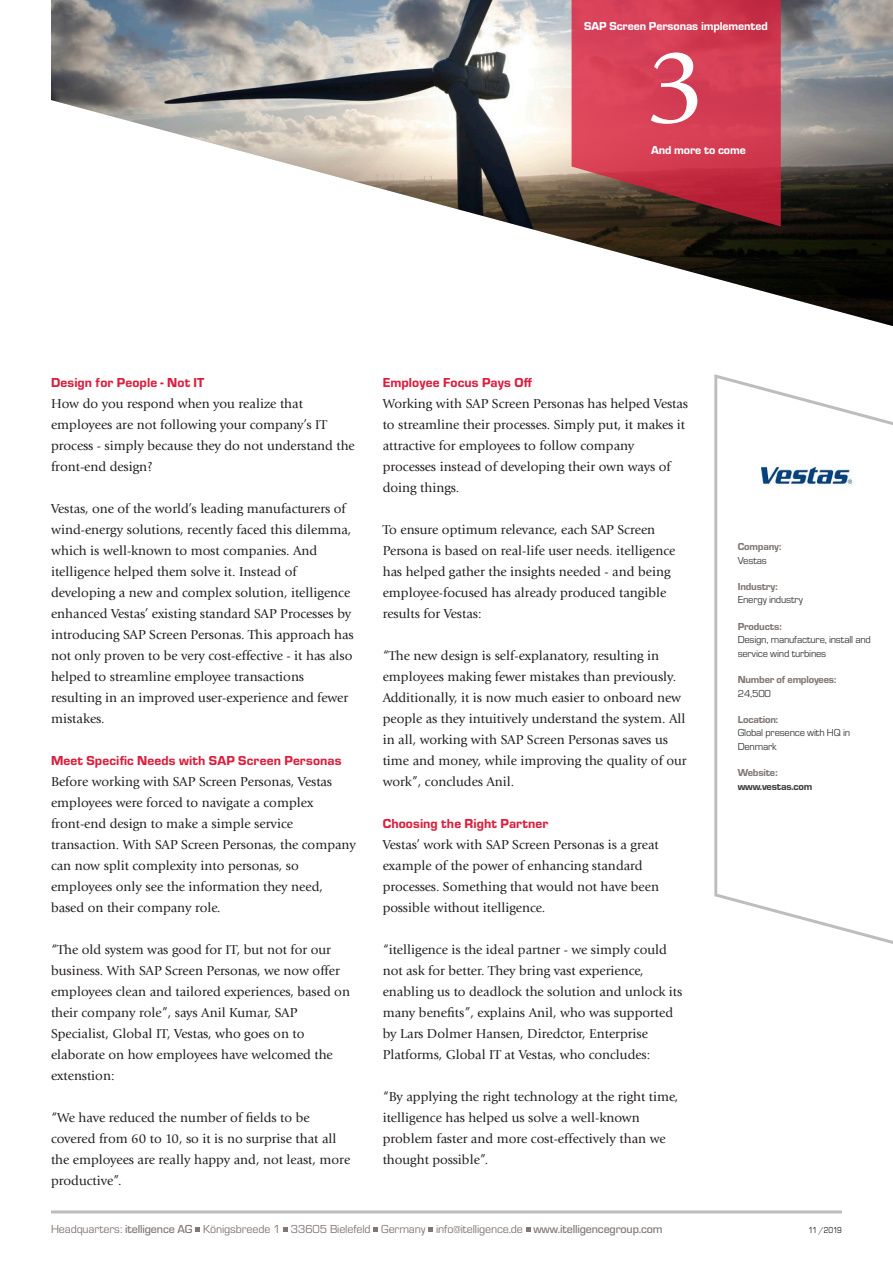
<style>
.page{position:relative;width:893px;height:1263px;background:#fff}
.page>*{position:absolute;margin:0;border:0;box-sizing:border-box;transform-origin:0 0}
.t1{font:108px "Giovanni Std";color:#fff}
.Body_Copy{font:13.5px/21px "Giovanni Std";color:#231f20}
.Eurostyle_Copy_Heade{font:13.5px "Eurostile Hea";letter-spacing:.01em;color:#da1f3d}
.t2{font:12px "Eurostile";letter-spacing:-.01em;color:#817873}
.t3{font:12px "Eurostile Hea";letter-spacing:-.01em;color:#fff}
.t4{font:10.5px/13.5px "Eurostile";letter-spacing:-.02em;color:#3e3e3f}
.t5{font:10.5px/13.5px "Eurostile Hea";letter-spacing:-.02em;color:#817873}
.t6{font:10.5px/13.5px "Eurostile Hea";letter-spacing:-.02em;color:#3e3e3f}
.t7{font:9px "Eurostile";letter-spacing:-.035em;color:#231f20;scale:.85 1}
.s1{font-family:"Eurostile";color:#3e3e3f}
.s2{font-family:"Eurostile Hea";color:#817873}
.s3{color:#817873}
.s4{font-weight:500}
</style>
<div class="page">
<img style="left:51px;top:0;width:842px;height:326px">
<hr style="left:51px;top:1210px;width:791px;height:3px;background:#bcbdc0">
<svg style="left:195px;top:1227px;width:5px;height:5px"></svg>
<svg style="left:283px;top:1227px;width:5px;height:5px"></svg>
<svg style="left:373px;top:1227px;width:5px;height:5px"></svg>
<svg style="left:428px;top:1227px;width:5px;height:5px"></svg>
<svg style="left:526px;top:1227px;width:5px;height:5px"></svg>
<svg style="left:572px;top:0;width:209px;height:226px;background:#be3a4b"></svg>
<svg style="left:714px;top:374px;width:179px;height:570px"></svg>
<img style="left:718px;top:435px;width:175px;height:82px">
<p class="t3" style="left:584px;top:18px;width:185px">SAP Screen Personas implemented</p>
<p class="t1" style="left:646px;top:26px;width:62px">3</p>
<p class="t3" style="left:651px;top:141px;width:96px">And more to come</p>
<p class="Eurostyle_Copy_Heade" style="left:51px;top:373px;width:155px">Design for People - Not IT</p>
<p class="Body_Copy" style="left:51px;top:393px;width:305px">How do you respond when you realize that employees are not following your company’s IT process - simply because they do not understand the front-end design?</p>
<p class="Body_Copy" style="left:51px;top:498px;width:304px">Vestas, one of the world’s leading manufacturers of wind-energy solutions, recently faced this dilemma, which is well-known to most companies. And itelligence helped them solve it. Instead of developing a new and complex solution, itelligence enhanced Vestas’ existing standard SAP Processes by introducing SAP Screen Personas. This approach has not only proven to be very cost-effective - it has also helped to streamline employee transactions resulting in an improved user-experience and fewer mistakes.</p>
<p class="Eurostyle_Copy_Heade" style="left:51px;top:751px;width:292px">Meet Specific Needs with SAP Screen Personas</p>
<p class="Body_Copy" style="left:51px;top:771px;width:306px">Before working with SAP Screen Personas, Vestas employees were forced to navigate a complex front-end design to make a simple service transaction. With SAP Screen Personas, the company can now split complexity into personas, so employees only see the information they need, based on their company role.</p>
<p class="Body_Copy" style="left:51px;top:939px;width:300px">“The old system was good for IT, but not for our business. With SAP Screen Personas, we now offer employees clean and tailored experiences, based on their company role”, says Anil Kumar, SAP Specialist, Global IT, Vestas, who goes on to elaborate on how employees have welcomed the extenstion:</p>
<p class="Body_Copy" style="left:51px;top:1107px;width:301px">“We have reduced the number of fields to be covered from 60 to 10, so it is no surprise that all the employees are really happy and, not least, more productive”.</p>
<p class="Eurostyle_Copy_Heade" style="left:383px;top:373px;width:151px">Employee Focus Pays Off</p>
<p class="Body_Copy" style="left:383px;top:393px;width:307px">Working with SAP Screen Personas has helped Vestas to streamline their processes. Simply put, it makes it attractive for employees to follow company processes instead of developing their own ways of doing things.</p>
<p class="Body_Copy" style="left:383px;top:519px;width:294px">To ensure optimum relevance, each SAP Screen Persona is based on real-life user needs. itelligence has helped gather the insights needed - and being employee-focused has already produced tangible results for Vestas:</p>
<p class="Body_Copy" style="left:383px;top:645px;width:305px">“The new design is self-explanatory, resulting in employees making fewer mistakes than previously.<br>Additionally, it is now much easier to onboard new people as they intuitively understand the system. All in all, working with SAP Screen Personas saves us time and money, while improving the quality of our work”, concludes Anil.</p>
<p class="Eurostyle_Copy_Heade" style="left:383px;top:814px;width:167px">Choosing the Right Partner</p>
<p class="Body_Copy" style="left:383px;top:834px;width:278px">Vestas’ work with SAP Screen Personas is a great example of the power of enhancing standard processes. Something that would not have been possible without itelligence.</p>
<p class="Body_Copy" style="left:383px;top:939px;width:301px">“itelligence is the ideal partner - we simply could not ask for better. They bring vast experience, enabling us to deadlock the solution and unlock its many benefits”, explains Anil, who was supported by Lars Dolmer Hansen, Diredctor, Enterprise Platforms, Global IT at Vestas, who concludes:</p>
<p class="Body_Copy" style="left:383px;top:1086px;width:297px">“By applying the right technology at the right time, itelligence has helped us solve a well-known problem faster and more cost-effectively than we thought possible”.</p>
<p class="t5" style="left:738px;top:539px;width:45px">Company:<br><span class="s1">Vestas</span></p>
<p class="t4" style="left:738px;top:579px;width:66px"><span class="s2">Industry:<br></span>Energy industry</p>
<p class="t4" style="left:738px;top:619px;width:135px"><span class="s2">Products:<br></span>Design, manufacture, install and service wind turbines</p>
<p class="t5" style="left:738px;top:672px;width:100px">Number of employees:<br><span class="s1">24,500</span></p>
<p class="t4" style="left:738px;top:712px;width:114px"><span class="s2">Location:<br></span>Global presence with HQ in<br>Denmark</p>
<p class="t6" style="left:738px;top:765px;width:76px"><span class="s3">Website: </span>www.vestas.com</p>
<p class="t2" style="left:51px;top:1220px;width:613px">Headquarters: <span class="s4">itelligence AG</span> Königsbreede 1 33605 Bielefeld Germany info@itelligence.de <span class="s4">www.itelligencegroup.com</span></p>
<p class="t7" style="left:808px;top:1224px;width:41px">11 /2019</p>
</div>
